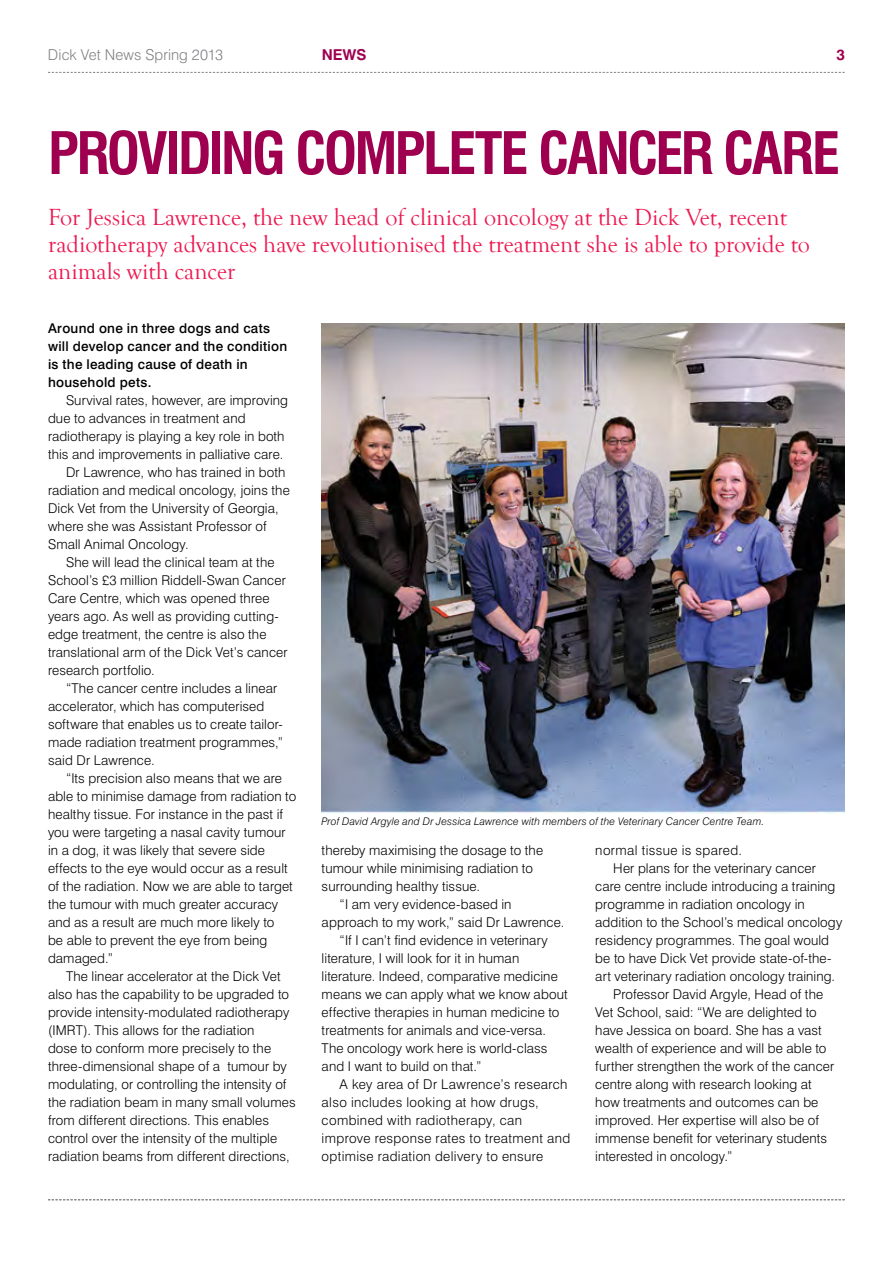
<style>
.page{position:relative;width:893px;height:1263px;background:#fff}
.page>*{position:absolute;margin:0;border:0;box-sizing:border-box;transform-origin:0 0}
.t1{font:700 condensed 57px "Swiss 721 BT";letter-spacing:-.05em;color:#9e004f}
.t2{font:24px/27px "Goudy Old Style T";color:#ed174f}
.t3{font:300 15px "Swiss 721 BT";letter-spacing:.005em;color:#808285}
.t4{font:700 15px "Swiss 721 BT";color:#9e004f}
.t5{font:300 13.5px "Swiss 721 BT";letter-spacing:.01em;color:#000}
.t6{font:300 13.5px "Swiss 721 BT";letter-spacing:.03em;color:#000}
.t7{font:500 13.5px/18px "Swiss 721 BT";letter-spacing:.02em;color:#000}
.t8{font:italic 300 10.5px "Swiss 721 BT";letter-spacing:.02em;color:#000}
</style>
<div class="page">
<img style="left:322px;top:323px;width:523px;height:491px">
<svg style="left:48px;top:72px;width:797px;height:1px"></svg>
<svg style="left:48px;top:1199px;width:797px;height:1px"></svg>
<p class="t3" style="left:48px;top:46px;width:177px">Dick Vet News Spring 2013</p>
<p class="t4" style="left:322px;top:46px;width:23px">NEWS</p>
<p class="t4" style="left:836px;top:46px;width:10px">3</p>
<h1 class="t1" style="left:48px;top:119px;width:793px">PROVIDING CO MPLETE CA NCER CA RE</h1>
<h2 class="t2" style="left:48px;top:204px;width:763px">For Jessica Lawrence, the new head of clinical oncology at the Dick Vet, recent radiotherapy advances have revolutionised the treatment she is able to provide to animals with cancer</h2>
<p class="t7" style="left:48px;top:319px;width:241px">Around one in three dogs and cats will develop cancer and the condition is the leading cause of death in household pets.</p>
<p class="t5" style="left:66px;top:392px;width:224px">Survival rates, however, are improving</p>
<p class="t5" style="left:48px;top:410px;width:199px">due to advances in treatment and</p>
<p class="t5" style="left:48px;top:428px;width:238px">radiotherapy is playing a key role in both</p>
<p class="t5" style="left:48px;top:446px;width:237px">this and improvements in palliative care.</p>
<p class="t5" style="left:66px;top:464px;width:221px">Dr Lawrence, who has trained in both</p>
<p class="t5" style="left:48px;top:482px;width:243px">radiation and medical oncology, joins the</p>
<p class="t5" style="left:48px;top:500px;width:232px">Dick Vet from the University of Georgia,</p>
<p class="t5" style="left:48px;top:518px;width:220px">where she was Assistant Professor of</p>
<p class="t5" style="left:48px;top:536px;width:142px">Small Animal Oncology.</p>
<p class="t5" style="left:66px;top:554px;width:210px">She will lead the clinical team at the</p>
<p class="t5" style="left:48px;top:572px;width:239px">School’s £3 million Riddell-Swan Cancer</p>
<p class="t5" style="left:48px;top:590px;width:223px">Care Centre, which was opened three</p>
<p class="t5" style="left:48px;top:608px;width:232px">years ago. As well as providing cutting-</p>
<p class="t5" style="left:48px;top:626px;width:220px">edge treatment, the centre is also the</p>
<p class="t5" style="left:48px;top:644px;width:241px">translational arm of the Dick Vet’s cancer</p>
<p class="t5" style="left:48px;top:662px;width:108px">research portfolio.</p>
<p class="t5" style="left:66px;top:680px;width:213px">“The cancer centre includes a linear</p>
<p class="t5" style="left:48px;top:698px;width:218px">accelerator, which has computerised</p>
<p class="t5" style="left:48px;top:716px;width:236px">software that enables us to create tailor-</p>
<p class="t5" style="left:48px;top:734px;width:237px">made radiation treatment programmes,”</p>
<p class="t5" style="left:48px;top:752px;width:108px">said Dr Lawrence.</p>
<p class="t5" style="left:66px;top:770px;width:218px">“Its precision also means that we are</p>
<p class="t5" style="left:48px;top:788px;width:250px">able to minimise damage from radiation to</p>
<p class="t5" style="left:48px;top:806px;width:237px">healthy tissue. For instance in the past if</p>
<p class="t5" style="left:48px;top:824px;width:239px">you were targeting a nasal cavity tumour</p>
<p class="t5" style="left:48px;top:842px;width:218px">in a dog, it was likely that severe side</p>
<p class="t5" style="left:48px;top:860px;width:241px">effects to the eye would occur as a result</p>
<p class="t5" style="left:48px;top:878px;width:246px">of the radiation. Now we are able to target</p>
<p class="t5" style="left:48px;top:896px;width:232px">the tumour with much greater accuracy</p>
<p class="t5" style="left:48px;top:914px;width:228px">and as a result are much more likely to</p>
<p class="t5" style="left:48px;top:932px;width:221px">be able to prevent the eye from being</p>
<p class="t5" style="left:48px;top:950px;width:67px">damaged.”</p>
<p class="t5" style="left:66px;top:968px;width:216px">The linear accelerator at the Dick Vet</p>
<p class="t5" style="left:48px;top:986px;width:243px">also has the capability to be upgraded to</p>
<p class="t5" style="left:48px;top:1004px;width:243px">provide intensity-modulated radiotherapy</p>
<p class="t5" style="left:48px;top:1022px;width:208px">(IMRT). This allows for the radiation</p>
<p class="t5" style="left:48px;top:1040px;width:225px">dose to conform more precisely to the</p>
<p class="t5" style="left:48px;top:1058px;width:240px">three-dimensional shape of a tumour by</p>
<p class="t5" style="left:48px;top:1076px;width:240px">modulating, or controlling the intensity of</p>
<p class="t5" style="left:48px;top:1094px;width:249px">the radiation beam in many small volumes</p>
<p class="t5" style="left:48px;top:1112px;width:223px">from different directions. This enables</p>
<p class="t5" style="left:48px;top:1130px;width:231px">control over the intensity of the multiple</p>
<p class="t5" style="left:48px;top:1148px;width:243px">radiation beams from different directions,</p>
<p class="t8" style="left:321px;top:815px;width:444px">Prof David Argyle and Dr Jessica Lawrence with members of the Veterinary Cancer Centre Team.</p>
<p class="t5" style="left:322px;top:842px;width:223px">thereby maximising the dosage to the</p>
<p class="t5" style="left:322px;top:860px;width:213px">tumour while minimising radiation to</p>
<p class="t5" style="left:322px;top:878px;width:160px">surrounding healthy tissue.</p>
<p class="t5" style="left:340px;top:896px;width:173px">“I am very evidence-based in</p>
<p class="t5" style="left:322px;top:914px;width:244px">approach to my work,” said Dr Lawrence.</p>
<p class="t5" style="left:340px;top:932px;width:210px">“If I can’t find evidence in veterinary</p>
<p class="t5" style="left:322px;top:950px;width:199px">literature, I will look for it in human</p>
<p class="t5" style="left:322px;top:968px;width:238px">literature. Indeed, comparative medicine</p>
<p class="t5" style="left:322px;top:986px;width:248px">means we can apply what we know about</p>
<p class="t5" style="left:322px;top:1004px;width:239px">effective therapies in human medicine to</p>
<p class="t5" style="left:322px;top:1022px;width:226px">treatments for animals and vice-versa.</p>
<p class="t5" style="left:322px;top:1040px;width:227px">The oncology work here is world-class</p>
<p class="t5" style="left:322px;top:1058px;width:161px">and I want to build on that.”</p>
<p class="t6" style="left:340px;top:1076px;width:229px">A key area of Dr Lawrence’s research</p>
<p class="t6" style="left:322px;top:1094px;width:219px">also includes looking at how drugs,</p>
<p class="t6" style="left:322px;top:1112px;width:202px">combined with radiotherapy, can</p>
<p class="t5" style="left:322px;top:1130px;width:250px">improve response rates to treatment and</p>
<p class="t5" style="left:322px;top:1148px;width:223px">optimise radiation delivery to ensure</p>
<p class="t6" style="left:595px;top:842px;width:148px">normal tissue is spared.</p>
<p class="t5" style="left:613px;top:860px;width:204px">Her plans for the veterinary cancer</p>
<p class="t5" style="left:595px;top:878px;width:242px">care centre include introducing a training</p>
<p class="t5" style="left:595px;top:896px;width:211px">programme in radiation oncology in</p>
<p class="t5" style="left:595px;top:914px;width:248px">addition to the School’s medical oncology</p>
<p class="t5" style="left:595px;top:932px;width:235px">residency programmes. The goal would</p>
<p class="t5" style="left:595px;top:950px;width:238px">be to have Dick Vet provide state-of-the-</p>
<p class="t5" style="left:595px;top:968px;width:241px">art veterinary radiation oncology training.</p>
<p class="t5" style="left:613px;top:986px;width:211px">Professor David Argyle, Head of the</p>
<p class="t5" style="left:595px;top:1004px;width:223px">Vet School, said: “We are delighted to</p>
<p class="t5" style="left:595px;top:1022px;width:228px">have Jessica on board. She has a vast</p>
<p class="t5" style="left:595px;top:1040px;width:233px">wealth of experience and will be able to</p>
<p class="t5" style="left:595px;top:1058px;width:241px">further strengthen the work of the cancer</p>
<p class="t5" style="left:595px;top:1076px;width:218px">centre along with research looking at</p>
<p class="t5" style="left:595px;top:1094px;width:225px">how treatments and outcomes can be</p>
<p class="t5" style="left:595px;top:1112px;width:225px">improved. Her expertise will also be of</p>
<p class="t5" style="left:595px;top:1130px;width:233px">immense benefit for veterinary students</p>
<p class="t5" style="left:595px;top:1148px;width:139px">interested in oncology.”</p>
</div>
